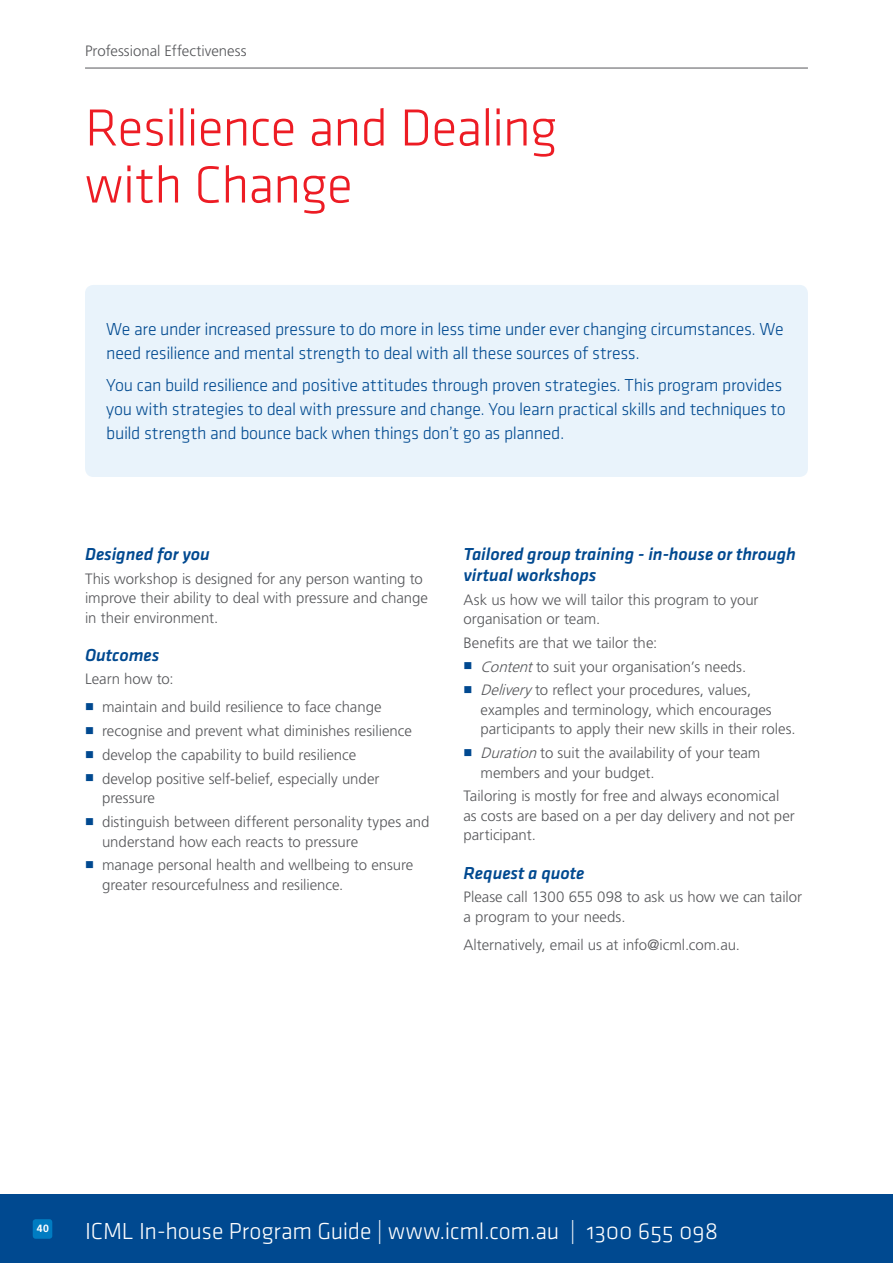
<style>
.page{position:relative;width:893px;height:1263px;background:#fff}
.page>*{position:absolute;margin:0;border:0;box-sizing:border-box;transform-origin:0 0}
.t1{font:54px/57px "Klavika Light OSF";letter-spacing:-.02em;color:#ed1c24}
.t2{font:24px "Klavika Light OSF";letter-spacing:-.01em;color:#fff}
.t3{font:18px/24px "Klavika Light OSF";letter-spacing:-.015em;color:#004990}
.t4{font:italic 500 18px/21px "Klavika";letter-spacing:-.005em;color:#004990}
.t5{font:300 15px/19.5px "Frutiger LT Std";color:#57585b}
.t6{font:700 10.5px "Frutiger LT Std";color:#fff}
.s1{font-style:italic}
</style>
<div class="page">
<div style="left:0;top:1195px;width:893px;height:68px;background:#004990"></div>
<div style="left:33px;top:1219px;width:19px;height:20px;background:#007cc2;border-radius:3px"></div>
<div style="left:85px;top:285px;width:723px;height:192px;background:#e9f3fb;border-radius:9px"></div>
<hr style="left:85px;top:68px;width:723px;height:1px;background:#57585b">
<p class="t5" style="left:85px;top:42px;width:163px">Professional Effectiveness</p>
<h1 class="t1" style="left:85px;top:104px;width:474px">Resilience and Dealing with Change</h1>
<p class="t3" style="left:106px;top:318px;width:679px">We are under increased pressure to do more in less time under ever changing circumstances. We need resilience and mental strength to deal with all these sources of stress.</p>
<p class="t3" style="left:106px;top:375px;width:681px">You can build resilience and positive attitudes through proven strategies. This program provides you with strategies to deal with pressure and change. You learn practical skills and techniques to build strength and bounce back when things don’t go as planned.</p>
<p class="t4" style="left:85px;top:545px;width:126px">Designed for you</p>
<p class="t5" style="left:85px;top:570px;width:344px">This workshop is designed for any person wanting to improve their ability to deal with pressure and change in their environment.</p>
<p class="t4" style="left:85px;top:646px;width:76px">Outcomes</p>
<p class="t5" style="left:102px;top:666px;width:281px;line-height:28px;text-indent:-17px">Learn how to:<br>maintain and build resilience to face change</p>
<p class="t5" style="left:102px;top:720px;width:311px;line-height:23.7px">recognise and prevent what diminishes resilience develop the capability to build resilience<br>develop positive self-belief, especially under</p>
<p class="t5" style="left:102px;top:787px;width:329px;line-height:23.7px">pressure<br>distinguish between different personality types and</p>
<p class="t5" style="left:102px;top:830px;width:313px;line-height:23.7px">understand how each reacts to pressure<br>manage personal health and wellbeing to ensure</p>
<p class="t5" style="left:102px;top:876px;width:243px">greater resourcefulness and resilience.</p>
<p class="t4" style="left:463px;top:545px;width:334px">Tailored group training - in-house or through virtual workshops</p>
<p class="t5" style="left:463px;top:591px;width:297px">Ask us how we will tailor this program to your organisation or team.</p>
<p class="t5" style="left:480px;top:632px;width:272px;line-height:23.7px;text-indent:-17px">Benefits are that we tailor the:<br><span class="s1">Content</span>to suit your organisation’s needs.<br><span class="s1">Delivery</span> to reflect your procedures, values,</p>
<p class="t5" style="left:480px;top:701px;width:317px">examples and terminology, which encourages participants to apply their new skills in their roles.</p>
<p class="t5" style="left:480px;top:744px;width:281px"><span class="s1">Duration</span> to suit the availability of your team members and your budget.</p>
<p class="t5" style="left:463px;top:788px;width:333px">Tailoring is mostly for free and always economical as costs are based on a per day delivery and not per participant.</p>
<p class="t4" style="left:463px;top:863px;width:122px">Request a quote</p>
<p class="t5" style="left:463px;top:888px;width:340px">Please call 1300 655 098 to ask us how we can tailor a program to your needs.</p>
<p class="t5" style="left:463px;top:936px;width:278px">Alternatively, email us at info@icml.com.au.</p>
<p class="t6" style="left:37px;top:1222px;width:14px">40</p>
<h2 class="t2" style="left:85px;top:1220px;width:635px">ICML In-house Program Guide | www.icml.com.au | 1300 655 098</h2>
</div>
